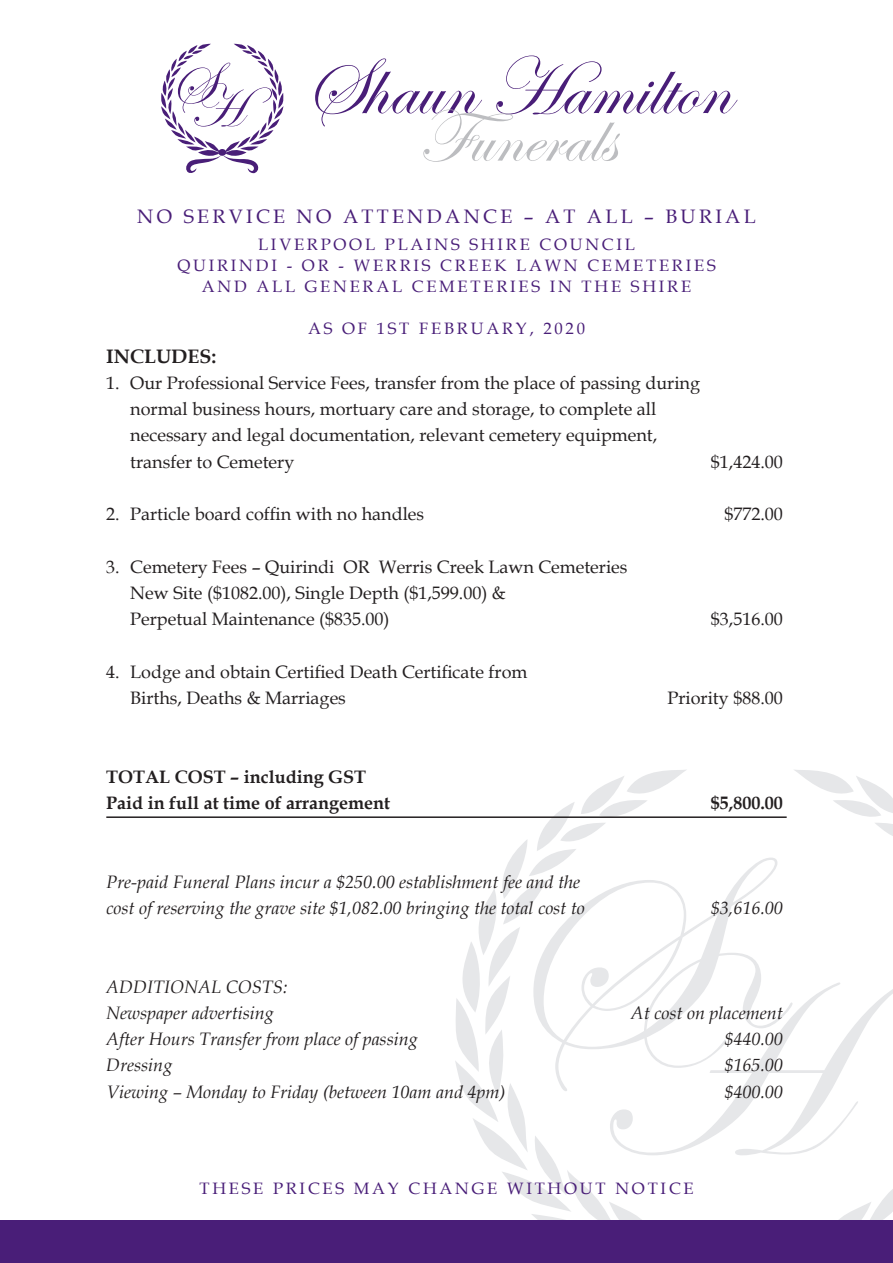
<style>
.page{position:relative;width:893px;height:1263px;background:#fff}
.page>*{position:absolute;margin:0;border:0;box-sizing:border-box;transform-origin:0 0}
.t1{font:82.35px "Edwardian Script ITC";color:#491e78}
.t2{font:75.9px "Edwardian Script ITC";color:#bcbdc0}
.t3{font:19.5px "Book Antiqua";letter-spacing:.17em;color:#491e78}
.t4{font:700 19.5px "Book Antiqua";color:#231f20}
.t5{font:18px/26.2px "Book Antiqua";color:#231f20}
.t6{font:italic 18px/26.2px "Book Antiqua";color:#231f20}
.t7{font:700 18px "Book Antiqua";color:#231f20}
.t8{font:16.5px/21px "Book Antiqua";letter-spacing:.17em;color:#491e78;text-align:center}
</style>
<div class="page">
<svg style="left:161px;top:43px;width:123px;height:131px"></svg>
<svg style="left:455px;top:770px;width:438px;height:450px"></svg>
<svg style="left:533px;top:857px;width:244px;height:234px"></svg>
<div style="left:0;top:1220px;width:893px;height:43px;background:#491e78"></div>
<hr style="left:106px;top:816px;width:681px;height:2px;background:#231f20">
<p class="t1" style="left:304px;top:42px;width:427px">Shaun Hamilton</p>
<p class="t2" style="left:419px;top:96px;width:198px">Funerals</p>
<p class="t3" style="left:137px;top:203px;width:620px">NO SERVICE NO ATTENDANCE – AT ALL – BURIAL</p>
<p class="t8" style="left:177px;top:233px;width:540px">LIVERPOOL PLAINS SHIRE COUNCIL<br>QUIRINDI - OR - WERRIS CREEK LAWN CEMETERIES</p>
<p class="t8" style="left:202px;top:275px;width:491px">AND ALL GENERAL CEMETERIES IN THE SHIRE</p>
<p class="t8" style="left:308px;top:317px;width:278px">AS OF 1ST FEBRUARY, 2020</p>
<p class="t4" style="left:106px;top:343px;width:111px">INCLUDES:</p>
<p class="t5" style="left:130px;top:369px;width:571px;text-indent:-24px">1. Our Professional Service Fees, transfer from the place of passing during normal business hours, mortuary care and storage, to complete all necessary and legal documentation, relevant cemetery equipment, transfer to Cemetery</p>
<p class="t5" style="left:711px;top:448px;width:73px">$1,424.00</p>
<p class="t5" style="left:106px;top:500px;width:319px">2. Particle board coffin with no handles</p>
<p class="t5" style="left:724px;top:500px;width:60px">$772.00</p>
<p class="t5" style="left:130px;top:553px;width:499px;text-indent:-24px">3. Cemetery Fees – Quirindi OR Werris Creek Lawn Cemeteries<br>New Site ($1082.00), Single Depth ($1,599.00) &amp;<br>Perpetual Maintenance ($835.00)</p>
<p class="t5" style="left:711px;top:605px;width:73px">$3,516.00</p>
<p class="t5" style="left:106px;top:658px;width:423px">4. Lodge and obtain Certified Death Certificate from</p>
<p class="t5" style="left:130px;top:684px;width:217px">Births, Deaths &amp; Marriages</p>
<p class="t5" style="left:668px;top:684px;width:117px">Priority $88.00</p>
<p class="t7" style="left:106px;top:764px;width:261px">TOTAL COST – including GST</p>
<p class="t7" style="left:106px;top:790px;width:285px">Paid in full at time of arrangement</p>
<p class="t7" style="left:711px;top:790px;width:73px">$5,800.00</p>
<p class="t6" style="left:106px;top:868px;width:480px">Pre-paid Funeral Plans incur a $250.00 establishment fee and the cost of reserving the grave site $1,082.00 bringing the total cost to</p>
<p class="t6" style="left:711px;top:894px;width:73px">$3,616.00</p>
<p class="t6" style="left:106px;top:973px;width:183px">ADDITIONAL COSTS:</p>
<p class="t6" style="left:106px;top:999px;width:169px">Newspaper advertising</p>
<p class="t6" style="left:631px;top:999px;width:154px">At cost on placement</p>
<p class="t6" style="left:106px;top:1025px;width:313px">After Hours Transfer from place of passing</p>
<p class="t6" style="left:724px;top:1025px;width:60px">$440.00</p>
<p class="t6" style="left:106px;top:1052px;width:68px">Dressing</p>
<p class="t6" style="left:724px;top:1052px;width:60px">$165.00</p>
<p class="t6" style="left:106px;top:1078px;width:401px">Viewing – Monday to Friday (between 10am and 4pm)</p>
<p class="t6" style="left:724px;top:1078px;width:60px">$400.00</p>
<p class="t8" style="left:199px;top:1178px;width:496px">THESE PRICES MAY CHANGE WITHOUT NOTICE</p>
</div>
